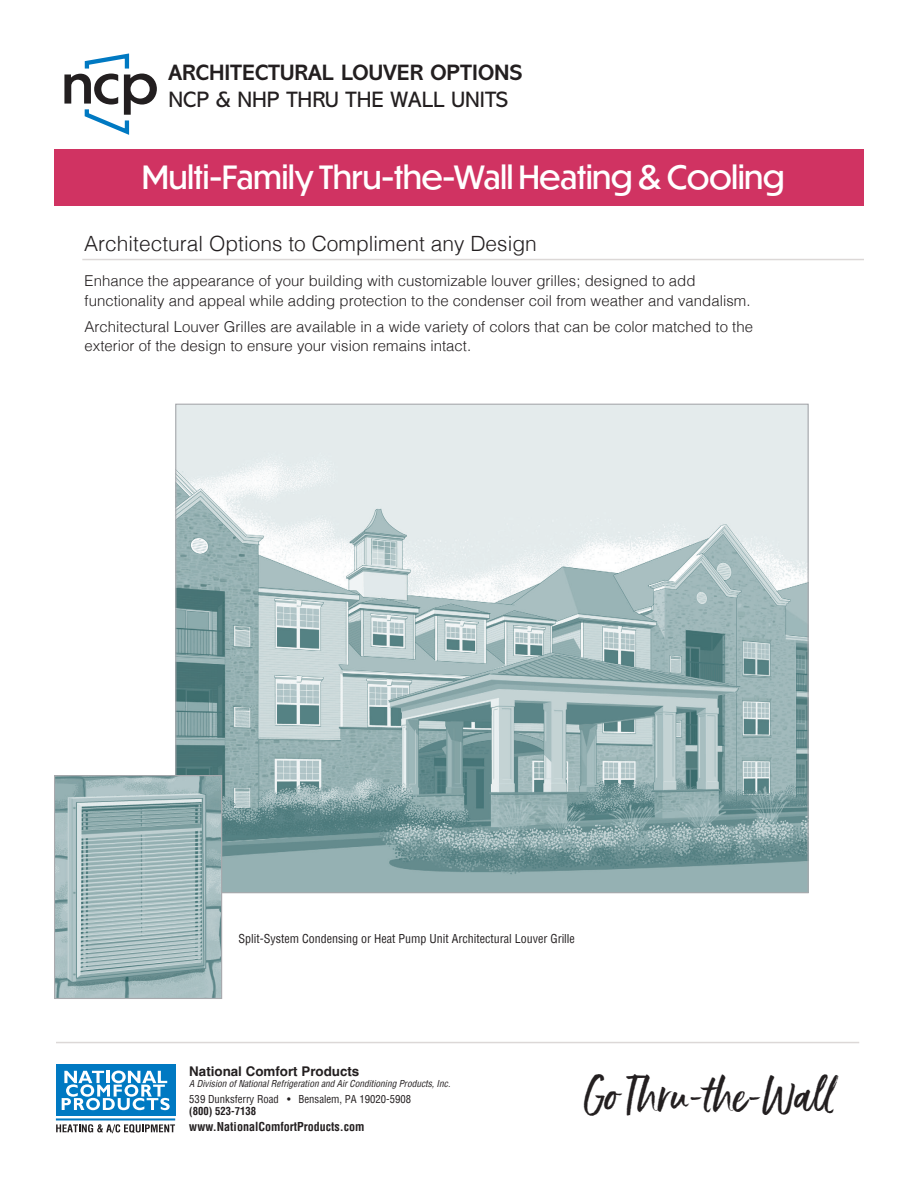
<style>
.page{position:relative;width:918px;height:1188px;background:#fff}
.page>*{position:absolute;margin:0;border:0;box-sizing:border-box;transform-origin:0 0}
.t1{font:45px "Ernestand Emily Solid";color:#231f20}
.t2{font:31.5px "Dunbar Tall";color:#fff}
.t3{font:700 22.5px "Abadi MT Pro";color:#231f20}
.t4{font:22.5px "Abadi MT Pro";color:#231f20}
.t5{font:300 21px "Helvetica";color:#231f20}
.t6{font:300 15px/19.5px "Helvetica";color:#231f20}
.t7{font:700 13.35px "Helvetica";color:#231f20}
.t8{font:condensed 12px "Helvetica";color:#231f20}
.t9{font:700 condensed 12px "Helvetica LT Pro";color:#231f20}
.t10{font:condensed 10.65px "Helvetica";color:#231f20}
.t11{font:700 condensed 10.65px "Helvetica LT Pro";color:#231f20}
.t12{font:italic condensed 9.3px "Helvetica";color:#231f20}
</style>
<div class="page">
<img style="left:177px;top:406px;width:630px;height:485px">
<img style="left:56px;top:777px;width:164px;height:220px">
<div style="left:54px;top:775px;width:168px;height:224px;border:1px solid #a8a9ad"></div>
<hr style="left:82px;top:259px;width:782px;height:1px;background:#dcd8d7">
<div style="left:54px;top:150px;width:810px;height:56px;background:#d03362"></div>
<svg style="left:64px;top:53px;width:93px;height:82px"></svg>
<svg style="left:56px;top:1064px;width:120px;height:70px"></svg>
<hr style="left:56px;top:1118px;width:119px;height:2px;background:#0079c2">
<svg style="left:56px;top:1124px;width:119px;height:9px"></svg>
<div style="left:56px;top:1064px;width:119px;height:52px;background:#0079c2"></div>
<svg style="left:62px;top:1071px;width:108px;height:39px"></svg>
<hr style="left:56px;top:1042px;width:803px;height:1px;background:#dcd8d7">
<p class="t3" style="left:168px;top:59px;width:355px">ARCHITECTURAL LOUVER OPTIONS</p>
<p class="t4" style="left:168px;top:87px;width:341px">NCP &amp; NHP THRU THE WALL UNITS</p>
<p class="t2" style="left:142px;top:154px;width:644px">Multi-Family Thru-the-Wall Heating &amp; Cooling</p>
<p class="t5" style="left:84px;top:231px;width:454px">Architectural Options to Compliment any Design</p>
<p class="t6" style="left:85px;top:271px;width:668px">Enhance the appearance of your building with customizable louver grilles; designed to add functionality and appeal while adding protection to the condenser coil from weather and vandalism.</p>
<p class="t6" style="left:85px;top:317px;width:670px">Architectural Louver Grilles are available in a wide variety of colors that can be color matched to the exterior of the design to ensure your vision remains intact.</p>
<p class="t8" style="left:238px;top:931px;width:338px">Split-System Condensing or Heat Pump Unit Architectural Louver Grille</p>
<p class="t7" style="left:189px;top:1064px;width:172px">National Comfort Products</p>
<p class="t12" style="left:189px;top:1078px;width:263px">A Division of National Refrigeration and Air Conditioning Products, Inc.</p>
<p class="t10" style="left:189px;top:1092px;width:223px">539 Dunksferry Road • Bensalem, PA 19020-5908</p>
<p class="t11" style="left:189px;top:1104px;width:68px">(800) 523-7138</p>
<p class="t9" style="left:189px;top:1119px;width:177px">www.NationalComfortProducts.com</p>
<p class="t1" style="left:583px;top:1067px;width:257px">Go Thru-the-Wall</p>
</div>
